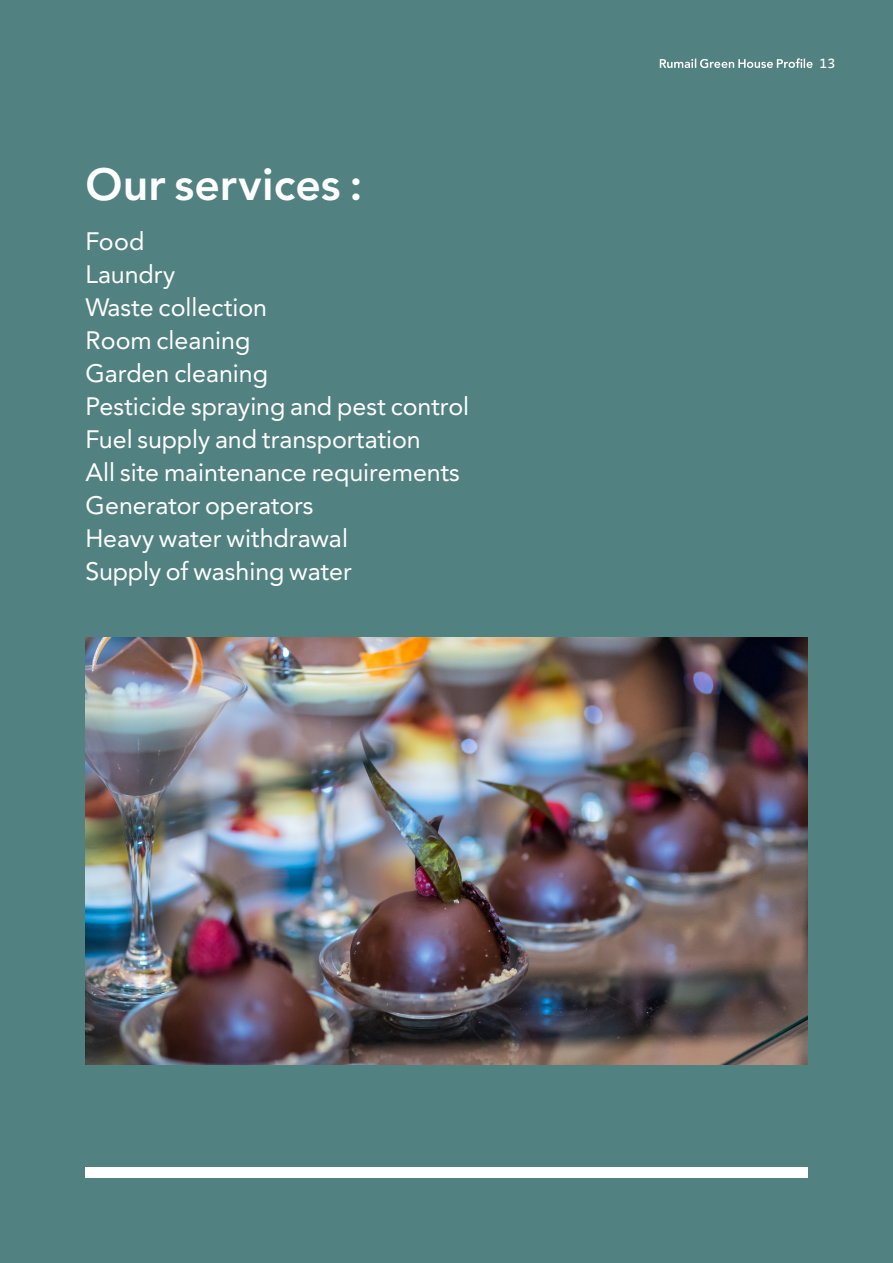
<style>
.page{position:relative;width:893px;height:1263px;background:#518181}
.page>*{position:absolute;margin:0;border:0;box-sizing:border-box;transform-origin:0 0}
.t1{font:700 48.9px "Bahij Janna";letter-spacing:.005em;color:#fff}
.t2{font:27.45px/33px "Bahij Janna";color:#fff}
.t3{font:13.5px "Cascadia Code";color:#fff}
</style>
<div class="page">
<div style="left:85px;top:1167px;width:723px;height:11px;background:#fff"></div>
<svg style="left:660px;top:58px;width:153px;height:10px"></svg>
<img style="left:85px;top:637px;width:723px;height:428px">
<h1 class="t1" style="left:86px;top:154px;width:279px">Our services :</h1>
<p class="t2" style="left:85px;top:224px;width:385px">Food<br>Laundry<br>Waste collection<br>Room cleaning<br>Garden cleaning<br>Pesticide spraying and pest control<br>Fuel supply and transportation<br>All site maintenance requirements<br>Generator operators<br>Heavy water withdrawal<br>Supply of washing water</p>
<p class="t3" style="left:819px;top:53px;width:17px">13</p>
</div>
